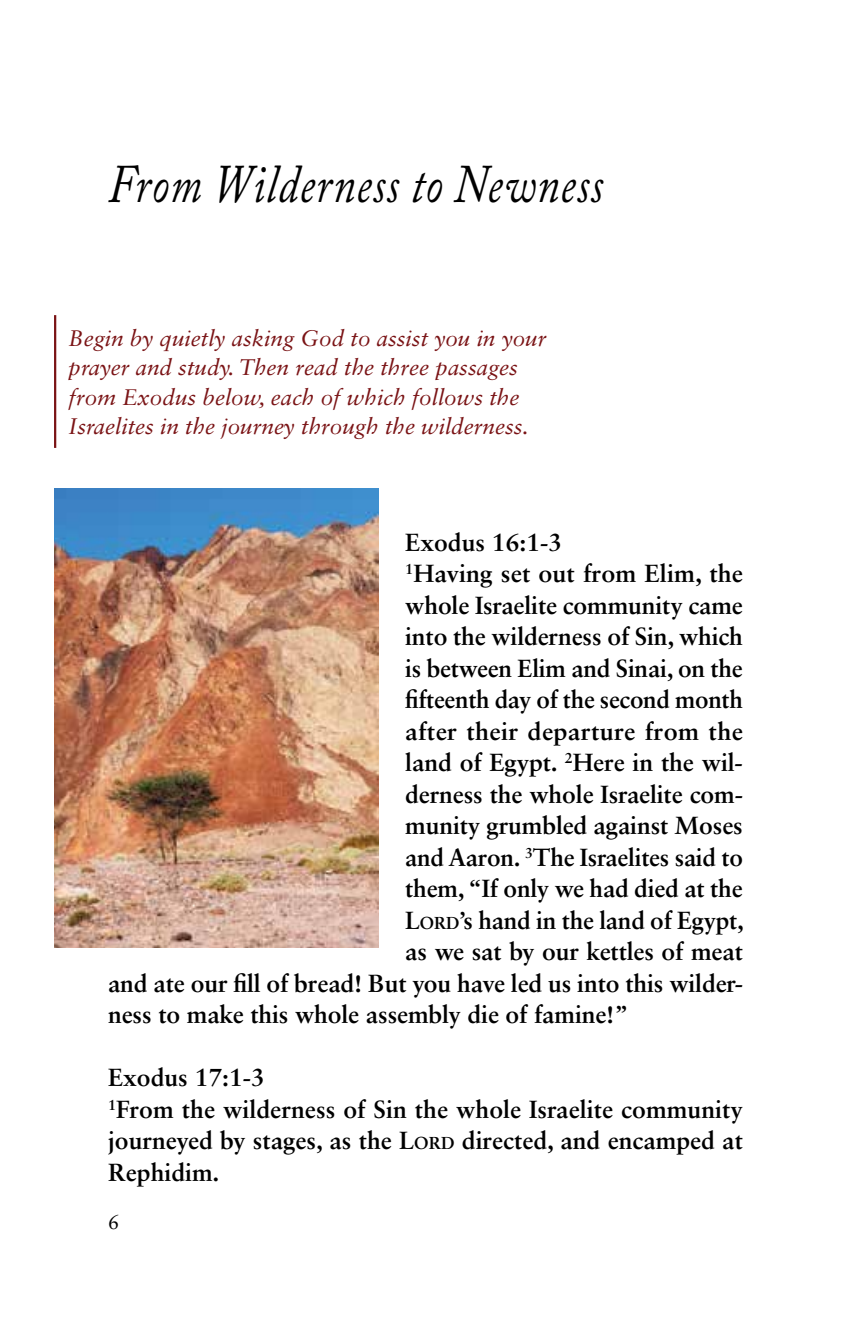
<style>
.page{position:relative;width:851px;height:1337px;background:#fff}
.page>*{position:absolute;margin:0;border:0;box-sizing:border-box;transform-origin:0 0}
.t1{font:italic 54px "Adobe Caslon Pro";letter-spacing:.025em;color:#000;scale:.8 1}
.t2{font:700 24.75px/31.5px "Sabon LT Std";letter-spacing:-.005em;color:#000}
.t3{font:700 24.75px "Sabon LT Std";letter-spacing:.015em;color:#000}
.t4{font:italic 22.5px/29.2px "Sabon LT Std";color:#7a1315}
.t5{font:20.25px "Sabon LT Std";color:#000}
.s1{font-size:17.32px}
</style>
<div class="page">
<hr style="left:54px;top:315px;width:2px;height:133px;background:#7a1315">
<img style="left:54px;top:488px;width:324px;height:459px">
<h1 class="t1" style="left:108px;top:151px;width:620px">From Wilderness to Newness</h1>
<p class="t4" style="left:69px;top:324px;width:479px">Begin by quietly asking God to assist you in your prayer and study. Then read the three passages from Exodus below, each of which follows the Israelites in the journey through the wilderness.</p>
<p class="t2" style="left:405px;top:526px;width:158px">Exodus 16:1-3</p>
<p class="t2" style="left:405px;top:557px;width:339px"><sup>1</sup>Having set out from Elim, the</p>
<p class="t2" style="left:405px;top:589px;width:339px">whole Israelite community came</p>
<p class="t2" style="left:405px;top:620px;width:339px">into the wilderness of Sin, which</p>
<p class="t2" style="left:405px;top:652px;width:339px">is between Elim and Sinai, on the</p>
<p class="t2" style="left:405px;top:683px;width:339px">fifteenth day of the second month</p>
<p class="t3" style="left:405px;top:715px;width:339px">after their departure from the</p>
<p class="t2" style="left:405px;top:746px;width:339px">land of Egypt. <sup>2</sup>Here in the wil-</p>
<p class="t2" style="left:405px;top:778px;width:339px">derness the whole Israelite com-</p>
<p class="t2" style="left:405px;top:809px;width:339px">munity grumbled against Moses</p>
<p class="t2" style="left:405px;top:841px;width:339px">and Aaron. <sup>3</sup>The Israelites said to</p>
<p class="t2" style="left:405px;top:872px;width:339px">them, “If only we had died at the</p>
<p class="t2" style="left:405px;top:904px;width:340px">L<span class="s1">ORD</span>’s hand in the land of Egypt,</p>
<p class="t2" style="left:405px;top:935px;width:339px">as we sat by our kettles of meat</p>
<p class="t2" style="left:108px;top:967px;width:636px">and ate our fill of bread! But you have led us into this wilder-</p>
<p class="t2" style="left:108px;top:998px;width:521px">ness to make this whole assembly die of famine!”</p>
<p class="t2" style="left:108px;top:1061px;width:636px">Exodus 17:1-3<br><sup>1</sup>From the wilderness of Sin the whole Israelite community journeyed by stages, as the L<span class="s1">ORD</span> directed, and encamped at Rephidim.</p>
<p class="t5" style="left:108px;top:1209px;width:13px">6</p>
</div>
